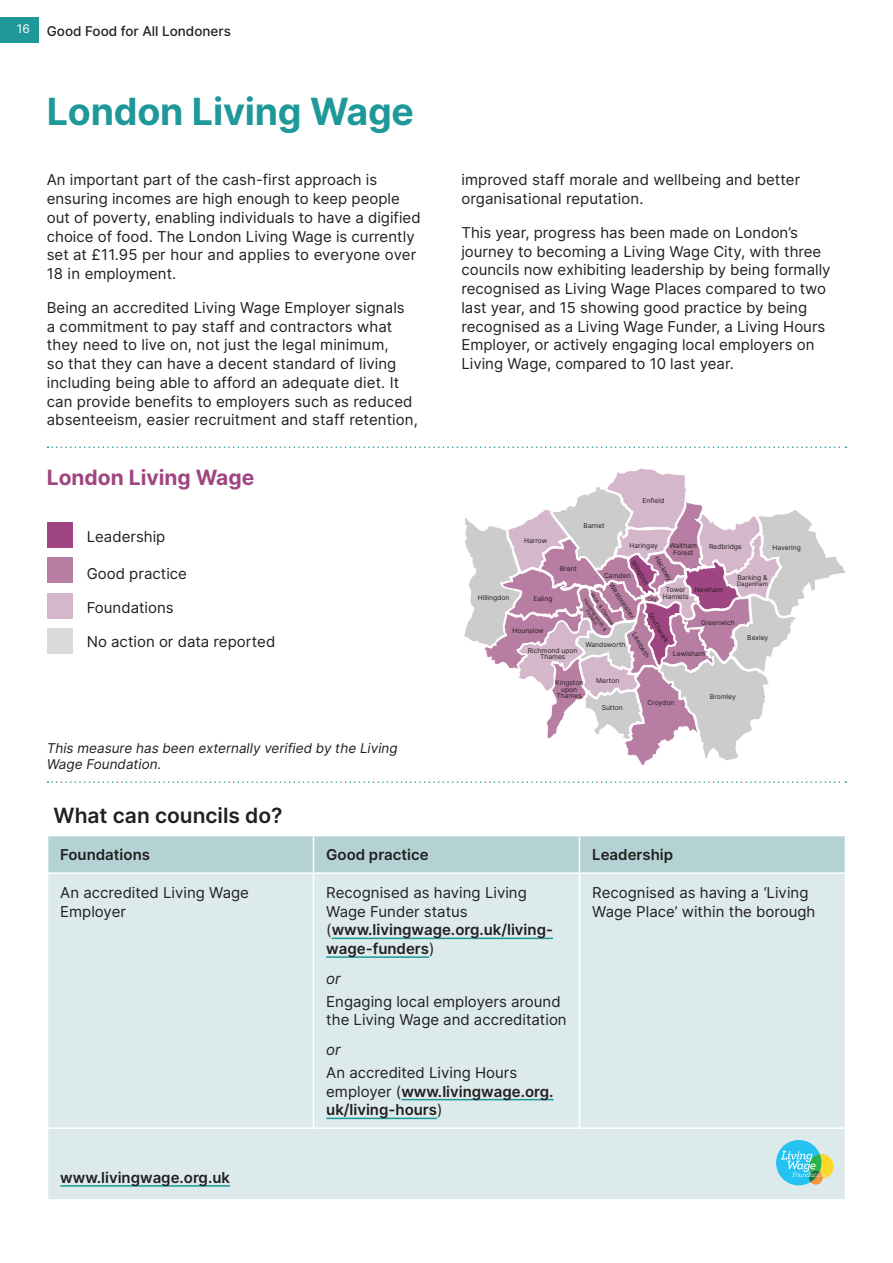
<style>
.page{position:relative;width:893px;height:1263px;background:#fff}
.page>*{position:absolute;margin:0;border:0;box-sizing:border-box;transform-origin:0 0}
.t1{font:700 37.5px "Inter";letter-spacing:-.005em;color:#1e9898}
.t2{font:600 21px "Inter";color:#231f20}
.t3{font:700 21px "Inter";color:#9f4581}
.t4{font:15px/18.8px "Inter";color:#231f20}
.t5{font:600 15px/18.8px "Inter";color:#231f20}
.t6{font:italic 15px "Inter";color:#231f20}
.t7{font:italic 13.5px/15.6px "Inter";color:#231f20}
.t8{font:500 13.5px "Inter";color:#231f20}
.t9{font:6.75px/6.8px "Inter";color:#231f20;text-align:center}
.t10{font:6.15px "Inter";color:#231f20}
.t11{font:5.1px/4.2px "Inter";color:#231f20;text-align:center}
.s1{font-weight:600}
.s2{font-weight:400}
</style>
<div class="page">
<svg style="left:464px;top:468px;width:382px;height:297px"></svg>
<div style="left:0;top:17px;width:38px;height:26px;background:#1e9898"></div>
<svg style="left:48px;top:446px;width:798px;height:2px"></svg>
<svg style="left:48px;top:781px;width:798px;height:2px"></svg>
<div style="left:48px;top:836px;width:797px;height:36px;background:#b4d2d3"></div>
<div style="left:48px;top:874px;width:797px;height:325px;background:#dceaeb"></div>
<hr style="left:313px;top:874px;width:1px;height:253px;background:#fff">
<hr style="left:579px;top:874px;width:1px;height:253px;background:#fff">
<hr style="left:47px;top:1127px;width:266px;height:2px;background:#fff">
<hr style="left:313px;top:1127px;width:266px;height:2px;background:#fff">
<hr style="left:579px;top:1127px;width:267px;height:2px;background:#fff">
<hr style="left:313px;top:836px;width:1px;height:36px;background:#fff">
<hr style="left:579px;top:836px;width:1px;height:36px;background:#fff">
<hr style="left:332px;top:938px;width:221px;height:1px;background:#1e9898">
<hr style="left:326px;top:956px;width:103px;height:2px;background:#1e9898">
<hr style="left:401px;top:1099px;width:152px;height:1px;background:#1e9898">
<hr style="left:326px;top:1118px;width:111px;height:1px;background:#1e9898">
<hr style="left:60px;top:1185px;width:170px;height:2px;background:#1e9898">
<div style="left:47px;top:522px;width:25px;height:26px;background:#9f4581"></div>
<div style="left:47px;top:558px;width:25px;height:25px;background:#b87da2"></div>
<div style="left:47px;top:593px;width:25px;height:25px;background:#d5b7cb"></div>
<div style="left:47px;top:628px;width:25px;height:26px;background:#dadbda"></div>
<svg style="left:776px;top:1140px;width:58px;height:45px;background:#80cfcb"></svg>
<p class="t8" style="left:17px;top:22px;width:216px"><sup>16</sup> Good Food for All Londoners</p>
<h1 class="t1" style="left:47px;top:84px;width:369px">London Living Wage</h1>
<p class="t4" style="left:47px;top:170px;width:375px">An important part of the cash-first approach is ensuring incomes are high enough to keep people out of poverty, enabling individuals to have a digified choice of food. The London Living Wage is currently set at £11.95 per hour and applies to everyone over 18 in employment.</p>
<p class="t4" style="left:47px;top:298px;width:373px">Being an accredited Living Wage Employer signals<br>a commitment to pay staff and contractors what they need to live on, not just the legal minimum,<br>so that they can have a decent standard of living including being able to afford an adequate diet. It can provide benefits to employers such as reduced absenteeism, easier recruitment and staff retention,</p>
<h2 class="t3" style="left:47px;top:462px;width:209px">London Living Wage</h2>
<p class="t4" style="left:87px;top:526px;width:80px">Leadership</p>
<p class="t4" style="left:87px;top:564px;width:102px">Good practice</p>
<p class="t4" style="left:87px;top:598px;width:89px">Foundations</p>
<p class="t4" style="left:87px;top:631px;width:190px">No action or data reported</p>
<p class="t7" style="left:47px;top:740px;width:352px">This measure has been externally verified by the Living<br>Wage Foundation.</p>
<p class="t4" style="left:461px;top:170px;width:340px">improved staff morale and wellbeing and better organisational reputation.</p>
<p class="t4" style="left:461px;top:223px;width:371px">This year, progress has been made on London’s journey to becoming a Living Wage City, with three councils now exhibiting leadership by being formally recognised as Living Wage Places compared to two last year, and 15 showing good practice by being recognised as a Living Wage Funder, a Living Hours Employer, or actively engaging local employers on Living Wage, compared to 10 last year.</p>
<p class="t9" style="left:642px;top:497px;width:23px">Enfield</p>
<p class="t9" style="left:629px;top:542px;width:30px">Haringey</p>
<p class="t9" style="left:669px;top:542px;width:29px">Waltham<br>Forest</p>
<p class="t9" style="left:709px;top:543px;width:34px">Redbridge</p>
<p class="t9" style="left:737px;top:574px;width:32px">Barking &amp;</p>
<p class="t10" style="left:737px;top:579px;width:33px">Dagenham</p>
<p class="t9" style="left:584px;top:522px;width:23px">Barnet</p>
<p class="t9" style="left:524px;top:537px;width:25px">Harrow</p>
<p class="t9" style="left:773px;top:544px;width:30px">Havering</p>
<p class="t9" style="left:660px;top:555px;width:29px;rotate:60deg">Hackney</p>
<p class="t9" style="left:636px;top:559px;width:28px;rotate:60deg">Islington</p>
<p class="t9" style="left:560px;top:565px;width:19px">Brent</p>
<p class="t9" style="left:604px;top:572px;width:28px">Camden</p>
<p class="t9" style="left:614px;top:582px;width:41px;rotate:57deg">Westminster</p>
<p class="t9" style="left:663px;top:586px;width:28px">Tower<br>Hamlets</p>
<p class="t9" style="left:695px;top:586px;width:30px">Newham</p>
<p class="t9" style="left:701px;top:619px;width:36px">Greenwich</p>
<p class="t11" style="left:594px;top:591px;width:40px;rotate:57deg">Kens. &amp; Chelsea</p>
<p class="t9" style="left:478px;top:594px;width:33px">Hillingdon</p>
<p class="t9" style="left:533px;top:595px;width:21px">Ealing</p>
<p class="t11" style="left:647px;top:597px;width:11px">City</p>
<p class="t11" style="left:587px;top:598px;width:39px;rotate:57deg">Hammersmith &amp;<br>Fulham</p>
<p class="t9" style="left:653px;top:611px;width:36px;rotate:60deg">Southwark</p>
<p class="t9" style="left:512px;top:627px;width:33px">Hounslow</p>
<p class="t9" style="left:637px;top:631px;width:30px;rotate:60deg">Lambeth</p>
<p class="t9" style="left:747px;top:634px;width:23px">Bexley</p>
<p class="t9" style="left:585px;top:641px;width:42px">Wandsworth</p>
<p class="t9" style="left:528px;top:647px;width:51px">Richmond upon<br>Thames</p>
<p class="t9" style="left:555px;top:679px;width:30px">Kingston upon<br>Thames</p>
<p class="t9" style="left:673px;top:650px;width:33px">Lewisham</p>
<p class="t9" style="left:596px;top:677px;width:25px">Merton</p>
<p class="t9" style="left:602px;top:704px;width:23px">Sutton</p>
<p class="t9" style="left:710px;top:693px;width:27px">Bromley</p>
<p class="t9" style="left:647px;top:699px;width:28px">Croydon</p>
<h2 class="t2" style="left:54px;top:800px;width:231px">What can councils do?</h2>
<p class="t5" style="left:60px;top:845px;width:91px">Foundations</p>
<p class="t5" style="left:326px;top:845px;width:104px">Good practice</p>
<p class="t5" style="left:592px;top:845px;width:83px">Leadership</p>
<p class="t4" style="left:60px;top:883px;width:190px">An accredited Living Wage<br>Employer</p>
<p class="t4" style="left:326px;top:883px;width:228px">Recognised as having Living<br>Wage Funder status (<span class="s1">www.livingwage.org.uk/living&shy;wage-funders</span>)</p>
<p class="t6" style="left:326px;top:968px;width:16px">or</p>
<p class="t4" style="left:326px;top:991px;width:242px">Engaging local employers around the Living Wage and accreditation</p>
<p class="t6" style="left:326px;top:1039px;width:16px">or</p>
<p class="t5" style="left:326px;top:1063px;width:229px"><span class="s2">An accredited Living Hours employer (</span>www.livingwage.org. uk/living-hours<span class="s2">)</span></p>
<p class="t4" style="left:592px;top:883px;width:225px">Recognised as having a ‘Living<br>Wage Place’ within the borough</p>
<p class="t5" style="left:60px;top:1168px;width:171px">www.livingwage.org.uk</p>
</div>
